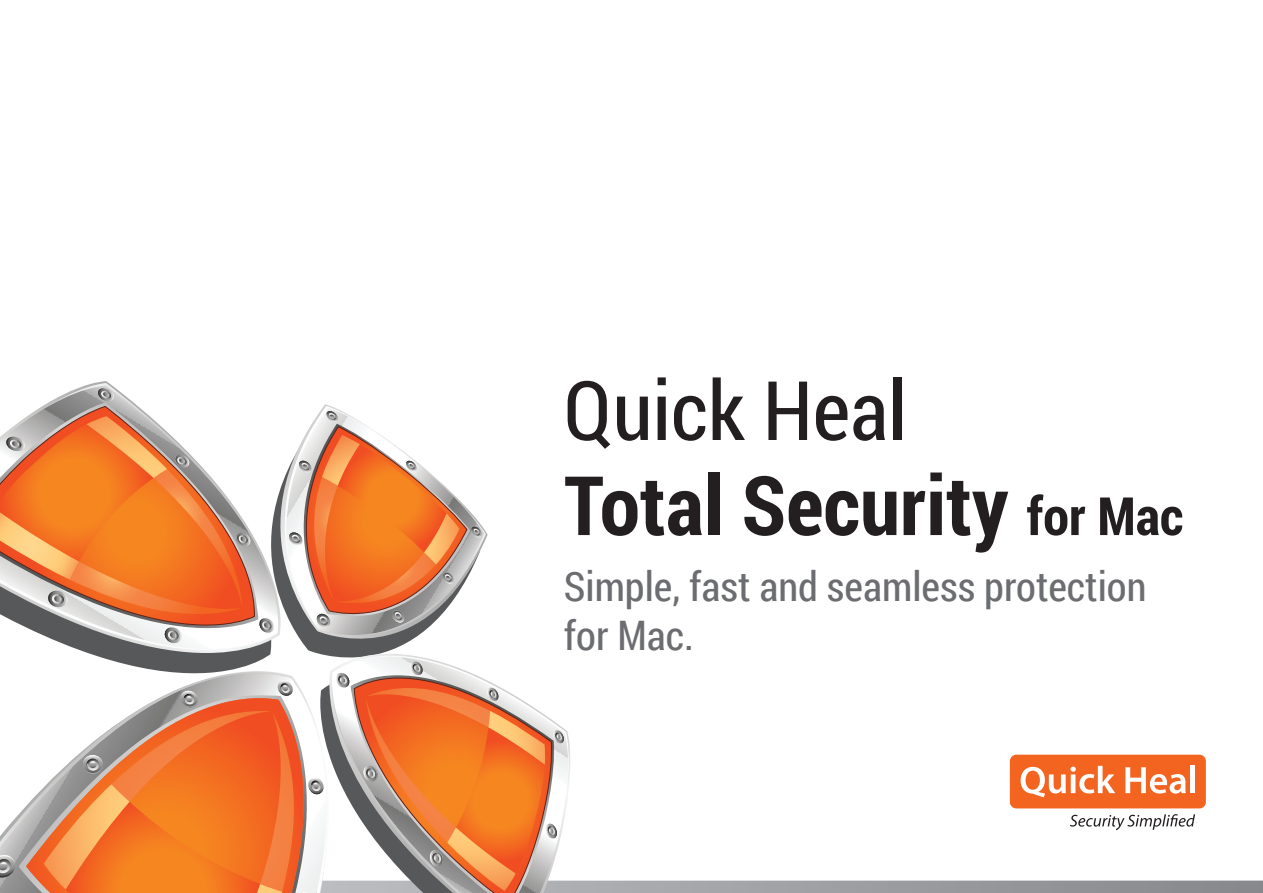
<style>
.page{position:relative;width:1263px;height:893px;background:#fff}
.page>*{position:absolute;margin:0;border:0;box-sizing:border-box;transform-origin:0 0}
.t1{font:700 82.05px "Roboto Condensed";color:#231f20}
.t2{font:82.05px "Roboto Condensed";color:#231f20}
.t3{font:40.65px/48.8px "Roboto Condensed";color:#6c6d70}
.s1{font-size:52.8px}
</style>
<div class="page">
<svg style="left:577px;top:881px;width:686px;height:12px;background:#999a9e"></svg>
<svg style="left:0;top:814px;width:19px;height:79px"></svg>
<svg style="left:19px;top:806px;width:7px;height:87px"></svg>
<svg style="left:26px;top:787px;width:18px;height:106px;background:#c4a397"></svg>
<svg style="left:0;top:855px;width:17px;height:23px"></svg>
<svg style="left:304px;top:404px;width:184px;height:250px"></svg>
<svg style="left:304px;top:406px;width:182px;height:234px"></svg>
<svg style="left:82px;top:381px;width:222px;height:275px"></svg>
<svg style="left:64px;top:633px;width:213px;height:18px"></svg>
<svg style="left:50px;top:383px;width:232px;height:250px"></svg>
<svg style="left:43px;top:402px;width:215px;height:227px"></svg>
<svg style="left:28px;top:406px;width:227px;height:220px"></svg>
<svg style="left:258px;top:618px;width:17px;height:16px"></svg>
<svg style="left:97px;top:388px;width:18px;height:14px"></svg>
<svg style="left:0;top:416px;width:251px;height:228px"></svg>
<svg style="left:44px;top:656px;width:530px;height:237px"></svg>
<div style="left:1010px;top:755px;width:196px;height:53px;background:#f36421;border-radius:6px"></div>
<svg style="left:1020px;top:766px;width:95px;height:31px"></svg>
<svg style="left:1125px;top:767px;width:61px;height:27px"></svg>
<div style="left:1190px;top:766px;width:5px;height:27px;background:#fff"></div>
<svg style="left:1070px;top:814px;width:125px;height:16px"></svg>
<h1 class="t2" style="left:564px;top:354px;width:344px">Quick Heal</h1>
<h1 class="t1" style="left:564px;top:448px;width:621px">Total Security <span class="s1">for Mac</span></h1>
<p class="t3" style="left:564px;top:561px;width:584px">Simple, fast and seamless protection for Mac.</p>
</div>
